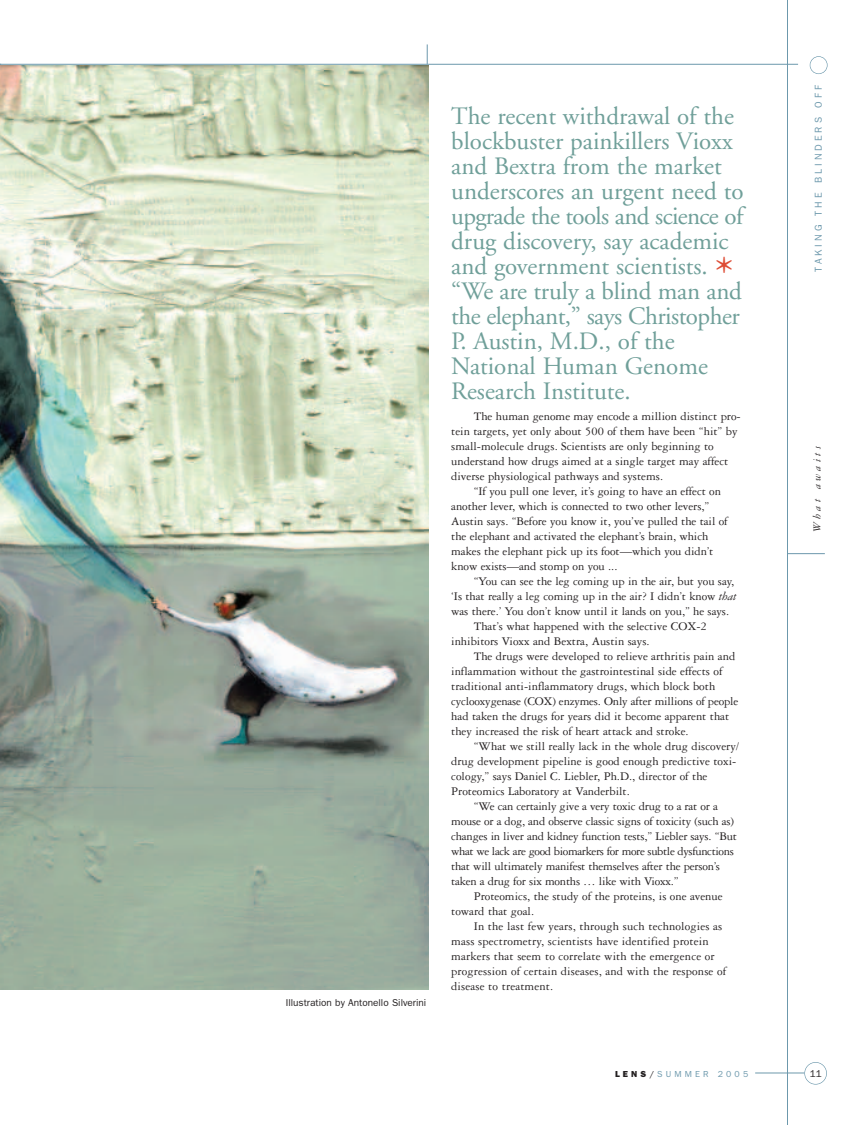
<style>
.page{position:relative;width:855px;height:1125px;background:#fff}
.page>*{position:absolute;margin:0;border:0;box-sizing:border-box;transform-origin:0 0}
.t1{font:25px/25px "Adobe Garamond";color:#6f9f99}
.t2{font:12.5px "Garamond Three";color:#231f20}
.t3{font:12.5px "Garamond Three";letter-spacing:-.03em;color:#231f20}
.t4{font:italic 11.25px "Garamond Three";letter-spacing:.29em;color:#231f20}
.t5{font:10px "Franklin Gothic";color:#231f20}
.t6{font:10px "Franklin Gothic";letter-spacing:.3em;color:#6c98ac}
.t7{font:8.75px "Franklin Gothic";letter-spacing:.36em;color:#6c98ac}
.s1{font-style:italic}
.s2{font-weight:800;color:#231f20}
.s3{color:#231f20}
</style>
<div class="page">
<img style="left:0;top:66px;width:428px;height:924px">
<hr style="left:787px;top:0;width:1px;height:1125px;background:#6c98ac">
<hr style="left:788px;top:553px;width:37px;height:1px;background:#6c98ac">
<hr style="left:755px;top:1073px;width:49px;height:1px;background:#6c98ac">
<div style="left:804px;top:1062px;width:23px;height:23px;border:1px solid #6c98ac;border-radius:50%"></div>
<div style="left:810px;top:56px;width:18px;height:18px;border:1px solid #6c98ac;border-radius:50%"></div>
<svg style="left:427px;top:44px;width:1px;height:20px"></svg>
<hr style="left:0;top:64px;width:798px;height:1px;background:#6c98ac">
<p class="t5" style="left:286px;top:996px;width:142px">Illustration by Antonello Silverini</p>
<p class="t1" style="left:451px;top:105px;width:294px">The recent withdrawal of the blockbuster painkillers Vioxx and Bextra from the market underscores an urgent need to upgrade the tools and science of drug discovery, say academic and government scientists. “We are truly a blind man and<sup>* </sup>the elephant,” says Christopher<br>P. Austin, M.D., of the<br>National Human Genome<br>Research Institute.</p>
<p class="t2" style="left:474px;top:412px;width:269px">The human genome may encode a million distinct pro-</p>
<p class="t2" style="left:451px;top:427px;width:288px">tein targets, yet only about 500 of them have been “hit” by</p>
<p class="t2" style="left:451px;top:442px;width:264px">small-molecule drugs. Scientists are only beginning to</p>
<p class="t2" style="left:451px;top:457px;width:279px">understand how drugs aimed at a single target may affect</p>
<p class="t2" style="left:451px;top:472px;width:213px">diverse physiological pathways and systems.</p>
<p class="t2" style="left:474px;top:487px;width:249px">“If you pull one lever, it’s going to have an effect on</p>
<p class="t2" style="left:451px;top:502px;width:260px">another lever, which is connected to two other levers,”</p>
<p class="t2" style="left:451px;top:517px;width:278px">Austin says. “Before you know it, you’ve pulled the tail of</p>
<p class="t2" style="left:451px;top:532px;width:259px">the elephant and activated the elephant’s brain, which</p>
<p class="t2" style="left:451px;top:547px;width:264px">makes the elephant pick up its foot—which you didn’t</p>
<p class="t2" style="left:451px;top:562px;width:168px">know exists—and stomp on you ...</p>
<p class="t2" style="left:474px;top:577px;width:262px">“You can see the leg coming up in the air, but you say,</p>
<p class="t2" style="left:451px;top:592px;width:287px">‘Is that really a leg coming up in the air? I didn’t know <span class="s1">that</span></p>
<p class="t2" style="left:451px;top:607px;width:279px">was there.’ You don’t know until it lands on you,” he says.</p>
<p class="t2" style="left:474px;top:622px;width:235px">That’s what happened with the selective COX-2</p>
<p class="t2" style="left:451px;top:637px;width:200px">inhibitors Vioxx and Bextra, Austin says.</p>
<p class="t2" style="left:474px;top:652px;width:263px">The drugs were developed to relieve arthritis pain and</p>
<p class="t2" style="left:451px;top:667px;width:273px">inflammation without the gastrointestinal side effects of</p>
<p class="t2" style="left:451px;top:682px;width:266px">traditional anti-inflammatory drugs, which block both</p>
<p class="t2" style="left:451px;top:697px;width:289px">cyclooxygenase (COX) enzymes. Only after millions of people</p>
<p class="t2" style="left:451px;top:712px;width:280px">had taken the drugs for years did it become apparent that</p>
<p class="t2" style="left:451px;top:727px;width:239px">they increased the risk of heart attack and stroke.</p>
<p class="t2" style="left:474px;top:742px;width:267px">“What we still really lack in the whole drug discovery/</p>
<p class="t2" style="left:451px;top:757px;width:287px">drug development pipeline is good enough predictive toxi-</p>
<p class="t2" style="left:451px;top:772px;width:258px">cology,” says Daniel C. Liebler, Ph.D., director of the</p>
<p class="t2" style="left:451px;top:787px;width:180px">Proteomics Laboratory at Vanderbilt.</p>
<p class="t2" style="left:474px;top:802px;width:246px">“We can certainly give a very toxic drug to a rat or a</p>
<p class="t2" style="left:451px;top:817px;width:284px">mouse or a dog, and observe classic signs of toxicity (such as)</p>
<p class="t2" style="left:451px;top:832px;width:287px">changes in liver and kidney function tests,” Liebler says. “But</p>
<p class="t3" style="left:451px;top:847px;width:284px">what we lack are good biomarkers for more subtle dysfunctions</p>
<p class="t2" style="left:451px;top:862px;width:270px">that will ultimately manifest themselves after the person’s</p>
<p class="t2" style="left:451px;top:877px;width:229px">taken a drug for six months … like with Vioxx.”</p>
<p class="t2" style="left:474px;top:892px;width:250px">Proteomics, the study of the proteins, is one avenue</p>
<p class="t2" style="left:451px;top:907px;width:84px">toward that goal.</p>
<p class="t2" style="left:474px;top:922px;width:250px">In the last few years, through such technologies as</p>
<p class="t2" style="left:451px;top:937px;width:259px">mass spectrometry, scientists have identified protein</p>
<p class="t2" style="left:451px;top:952px;width:265px">markers that seem to correlate with the emergence or</p>
<p class="t2" style="left:451px;top:967px;width:277px">progression of certain diseases, and with the response of</p>
<p class="t2" style="left:451px;top:982px;width:104px">disease to treatment.</p>
<p class="t6" style="left:813px;top:272px;width:188px;rotate:-90deg">TAKING THE BLINDERS OFF</p>
<p class="t4" style="left:813px;top:532px;width:88px;rotate:-90deg">What awaits</p>
<p class="t7" style="left:615px;top:1069px;width:135px"><span class="s2">LENS</span><span class="s3">/</span>SUMMER 2005</p>
<p class="t5" style="left:810px;top:1068px;width:13px">11</p>
</div>
